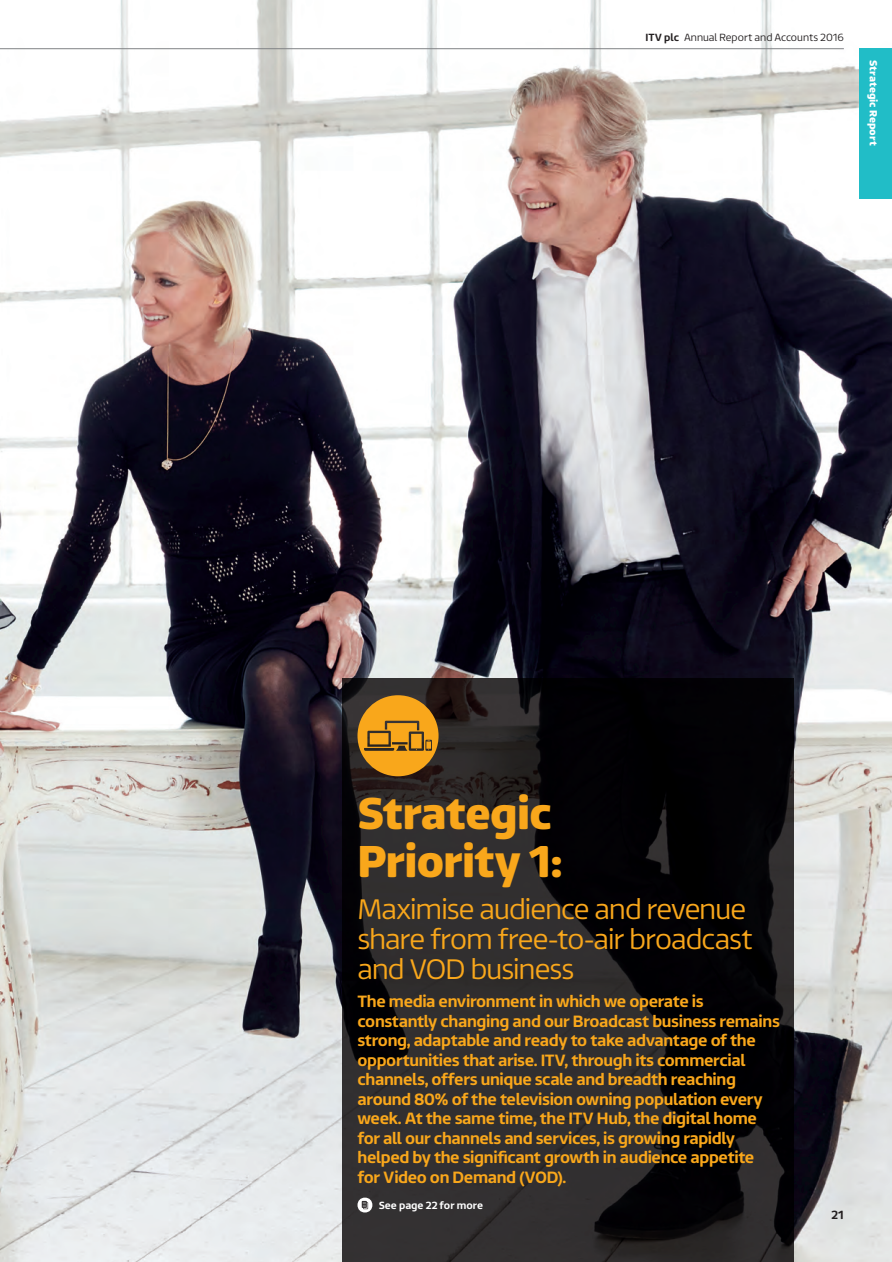
<style>
.page{position:relative;width:892px;height:1262px;background:#fff}
.page>*{position:absolute;margin:0;border:0;box-sizing:border-box;transform-origin:0 0}
.t1{font:700 45px/48px "ITV Reem";letter-spacing:-.03em;color:#f9a71b}
.t2{font:300 28.5px/30px "ITV Reem";letter-spacing:-.03em;color:#f9a71b}
.t3{font:500 16.5px/19.5px "ITV Reem";letter-spacing:-.025em;color:#f9a71b}
.t4{font:500 12px "ITV Reem";color:#231f20}
.t5{font:300 10.5px "ITV Reem";color:#231f20}
.t6{font:500 10.5px "ITV Reem";color:#fff}
.t7{font:700 10.5px "ITV Reem";letter-spacing:-.005em;color:#fff}
.s1{font-weight:500}
</style>
<div class="page">
<img style="left:0;top:0;width:891px;height:1261px">
<svg style="left:342px;top:677px;width:452px;height:584px;background:#1c1a1c"></svg>
<svg style="left:357px;top:695px;width:81px;height:81px;background:#ba7f1e"></svg>
<svg style="left:357px;top:1197px;width:15px;height:15px"></svg>
<hr style="left:0;top:48px;width:843px;height:1px;background:#808285">
<div style="left:858px;top:49px;width:33px;height:150px;background:#21bdc7"></div>
<p class="t5" style="left:645px;top:29px;width:200px"><span class="s1">ITV plc</span> Annual Report and Accounts 2016</p>
<p class="t7" style="left:882px;top:60px;width:87px;rotate:90deg">Strategic Report</p>
<h1 class="t1" style="left:357px;top:784px;width:207px">Strategic<br>Priority 1:</h1>
<h2 class="t2" style="left:357px;top:891px;width:397px">Maximise audience and revenue share from free-to-air broadcast and VOD business</h2>
<p class="t3" style="left:357px;top:990px;width:424px">The media environment in which we operate is constantly changing and our Broadcast business remains strong, adaptable and ready to take advantage of the opportunities that arise. ITV, through its commercial channels, offers unique scale and breadth reaching around 80% of the television owning population every week. At the same time, the ITV Hub, the digital home for all our channels and services, is growing rapidly helped by the significant growth in audience appetite for Video on Demand (VOD).</p>
<p class="t6" style="left:378px;top:1196px;width:106px">See page 22 for more</p>
<p class="t4" style="left:831px;top:1204px;width:14px">21</p>
</div>
